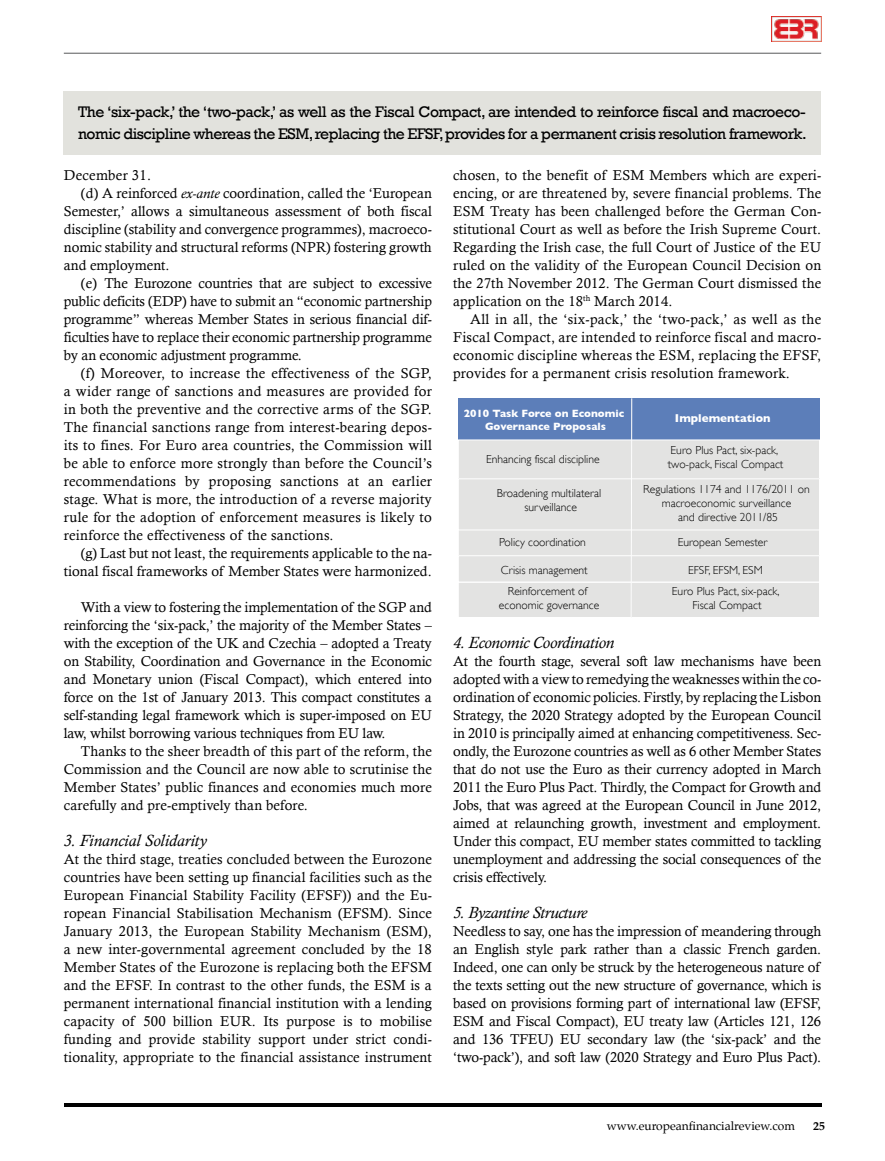
<style>
.page{position:relative;width:885px;height:1161px;background:#fff}
.page>*{position:absolute;margin:0;border:0;box-sizing:border-box;transform-origin:0 0}
.t1{font:italic 16.5px "Calisto";letter-spacing:-.01em;color:#000}
.t2{font:15.75px/22.5px "Rockwell";letter-spacing:-.03em;color:#000}
.t3{font:14.25px/18px "Calisto";color:#000;text-align:justify}
.t4{font:14.25px "Calisto";letter-spacing:.02em;color:#000}
.t5{font:12px "Palatino";color:#000}
.t6{font:700 12px "Palatino";color:#000}
.t7{font:300 11.7px/14px "Gill Sans";color:#000;text-align:center}
.t8{font:700 11.7px "Gill Sans";color:#fff}
.t9{font:700 10.8px/12.9px "Gill Sans";color:#fff;text-align:center}
.s1{font-style:italic}
</style>
<div class="page">
<hr style="left:64px;top:53px;width:757px;height:1px;background:#58595b">
<hr style="left:64px;top:1103px;width:757px;height:4px;background:#000">
<img style="left:771px;top:17px;width:50px;height:25px">
<div style="left:458px;top:582px;width:361px;height:35px;background:#e3e3e2"></div>
<div style="left:458px;top:581px;width:361px;height:37px;border:1px solid #fff"></div>
<div style="left:458px;top:398px;width:361px;height:184px;background:#e3e3e2"></div>
<div style="left:458px;top:398px;width:361px;height:42px;background:#5c7eb9"></div>
<div style="left:458px;top:439px;width:361px;height:40px;border:1px solid #fff"></div>
<div style="left:458px;top:478px;width:361px;height:52px;border:1px solid #fff"></div>
<div style="left:458px;top:555px;width:361px;height:27px;border:1px solid #fff"></div>
<svg style="left:630px;top:398px;width:2px;height:220px"></svg>
<div style="left:63px;top:91px;width:757px;height:63px;background:#e2e2dd"></div>
<p class="t2" style="left:78px;top:101px;width:730px">The ‘six-pack,’ the ‘two-pack,’ as well as the Fiscal Compact, are intended to reinforce fiscal and macroeco&shy;nomic discipline whereas the ESM, replacing the EFSF, provides for a permanent crisis resolution framework.</p>
<p class="t4" style="left:64px;top:167px;width:89px">December 31.</p>
<p class="t3" style="left:81px;top:184px;width:352px">(d) A reinforced <span class="s1">ex-ante</span> coordination, called the ‘European</p>
<p class="t3" style="left:64px;top:202px;width:369px">Semester,’ allows a simultaneous assessment of both fiscal</p>
<p class="t3" style="left:64px;top:220px;width:369px">discipline (stability and convergence programmes), macroeco-</p>
<p class="t3" style="left:64px;top:238px;width:369px">nomic stability and structural reforms (NPR) fostering growth</p>
<p class="t3" style="left:64px;top:256px;width:107px">and employment.</p>
<p class="t3" style="left:81px;top:274px;width:352px">(e) The Eurozone countries that are subject to excessive</p>
<p class="t3" style="left:64px;top:292px;width:369px">public deficits (EDP) have to submit an “economic partnership</p>
<p class="t3" style="left:64px;top:310px;width:369px">programme” whereas Member States in serious financial dif-</p>
<p class="t3" style="left:64px;top:328px;width:369px">ficulties have to replace their economic partnership programme</p>
<p class="t3" style="left:64px;top:346px;width:239px">by an economic adjustment programme.</p>
<p class="t4" style="left:81px;top:365px;width:352px">(f) Moreover, to increase the effectiveness of the SGP,</p>
<p class="t4" style="left:64px;top:383px;width:369px">a wider range of sanctions and measures are provided for</p>
<p class="t4" style="left:64px;top:401px;width:369px">in both the preventive and the corrective arms of the SGP.</p>
<p class="t4" style="left:64px;top:419px;width:369px">The financial sanctions range from interest-bearing depos-</p>
<p class="t4" style="left:64px;top:437px;width:369px">its to fines. For Euro area countries, the Commission will</p>
<p class="t4" style="left:64px;top:455px;width:369px">be able to enforce more strongly than before the Council’s</p>
<p class="t4" style="left:64px;top:473px;width:369px">recommendations by proposing sanctions at an earlier</p>
<p class="t4" style="left:64px;top:491px;width:369px">stage. What is more, the introduction of a reverse majority</p>
<p class="t4" style="left:64px;top:509px;width:369px">rule for the adoption of enforcement measures is likely to</p>
<p class="t4" style="left:64px;top:527px;width:271px">reinforce the effectiveness of the sanctions.</p>
<p class="t3" style="left:81px;top:544px;width:352px">(g) Last but not least, the requirements applicable to the na-</p>
<p class="t3" style="left:64px;top:562px;width:369px">tional fiscal frameworks of Member States were harmonized.</p>
<p class="t3" style="left:64px;top:598px;width:369px;text-indent:17px">With a view to fostering the implementation of the SGP and reinforcing the ‘six-pack,’ the majority of the Member States – with the exception of the UK and Czechia – adopted a Treaty on Stability, Coordination and Governance in the Economic and Monetary union (Fiscal Compact), which entered into force on the 1st of January 2013. This compact constitutes a self-standing legal framework which is super-imposed on EU law, whilst borrowing various techniques from EU law.</p>
<p class="t3" style="left:64px;top:742px;width:369px;text-indent:17px">Thanks to the sheer breadth of this part of the reform, the Commission and the Council are now able to scrutinise the Member States’ public finances and economies much more carefully and pre-emptively than before.</p>
<p class="t1" style="left:64px;top:831px;width:145px">3. Financial Solidarity</p>
<p class="t3" style="left:64px;top:850px;width:369px">At the third stage, treaties concluded between the Eurozone countries have been setting up financial facilities such as the European Financial Stability Facility (EFSF)) and the Eu&shy;ropean Financial Stabilisation Mechanism (EFSM). Since January 2013, the European Stability Mechanism (ESM), a new inter-governmental agreement concluded by the 18<br>Member States of the Eurozone is replacing both the EFSM and the EFSF. In contrast to the other funds, the ESM is a permanent international financial institution with a lending capacity of 500 billion EUR. Its purpose is to mobilise funding and provide stability support under strict condi&shy;tionality, appropriate to the financial assistance instrument</p>
<p class="t3" style="left:453px;top:166px;width:369px">chosen, to the benefit of ESM Members which are experi&shy;encing, or are threatened by, severe financial problems. The ESM Treaty has been challenged before the German Con&shy;stitutional Court as well as before the Irish Supreme Court.<br>Regarding the Irish case, the full Court of Justice of the EU ruled on the validity of the European Council Decision on the 27th November 2012. The German Court dismissed the application on the 18<sup>th</sup> March 2014.</p>
<p class="t3" style="left:453px;top:310px;width:369px;text-indent:17px">All in all, the ‘six-pack,’ the ‘two-pack,’ as well as the Fiscal Compact, are intended to reinforce fiscal and macro&shy;economic discipline whereas the ESM, replacing the EFSF, provides for a permanent crisis resolution framework.</p>
<p class="t9" style="left:463px;top:407px;width:162px">2010 Task Force on Economic<br>Governance Proposals</p>
<p class="t8" style="left:675px;top:411px;width:97px">Implementation</p>
<p class="t7" style="left:486px;top:452px;width:115px">Enhancing fiscal discipline</p>
<p class="t7" style="left:667px;top:443px;width:117px;text-align:left">Euro Plus Pact, six-pack, two-pack, Fiscal Compact</p>
<p class="t7" style="left:497px;top:486px;width:106px">Broadening multilateral surveillance</p>
<p class="t7" style="left:643px;top:482px;width:168px">Regulations 1174 and 1176/2011 on macroeconomic surveillance<br>and directive 2011/85</p>
<p class="t7" style="left:499px;top:535px;width:88px">Policy coordination</p>
<p class="t7" style="left:677px;top:535px;width:91px">European Semester</p>
<p class="t7" style="left:501px;top:563px;width:88px">Crisis management</p>
<p class="t7" style="left:688px;top:563px;width:76px">EFSF, EFSM, ESM</p>
<p class="t7" style="left:499px;top:584px;width:102px">Reinforcement of economic governance</p>
<p class="t7" style="left:671px;top:584px;width:109px">Euro Plus Pact, six-pack,<br>Fiscal Compact</p>
<p class="t1" style="left:453px;top:633px;width:163px">4. Economic Coordination</p>
<p class="t3" style="left:453px;top:652px;width:369px">At the fourth stage, several soft law mechanisms have been adopted with a view to remedying the weaknesses within the co&shy;ordination of economic policies. Firstly, by replacing the Lisbon Strategy, the 2020 Strategy adopted by the European Council in 2010 is principally aimed at enhancing competitiveness. Sec&shy;ondly, the Eurozone countries as well as 6 other Member States that do not use the Euro as their currency adopted in March 2011 the Euro Plus Pact. Thirdly, the Compact for Growth and Jobs, that was agreed at the European Council in June 2012, aimed at relaunching growth, investment and employment.<br>Under this compact, EU member states committed to tackling unemployment and addressing the social consequences of the crisis effectively.</p>
<p class="t1" style="left:453px;top:903px;width:136px">5. Byzantine Structure</p>
<p class="t3" style="left:453px;top:922px;width:369px">Needless to say, one has the impression of meandering through an English style park rather than a classic French garden.<br>Indeed, one can only be struck by the heterogeneous nature of the texts setting out the new structure of governance, which is based on provisions forming part of international law (EFSF, ESM and Fiscal Compact), EU treaty law (Articles 121, 126 and 136 TFEU) EU secondary law (the ‘six-pack’ and the ‘two-pack’), and soft law (2020 Strategy and Euro Plus Pact).</p>
<p class="t5" style="left:606px;top:1115px;width:190px">www.europeanfinancialreview.com</p>
<p class="t6" style="left:813px;top:1115px;width:13px">25</p>
</div>
